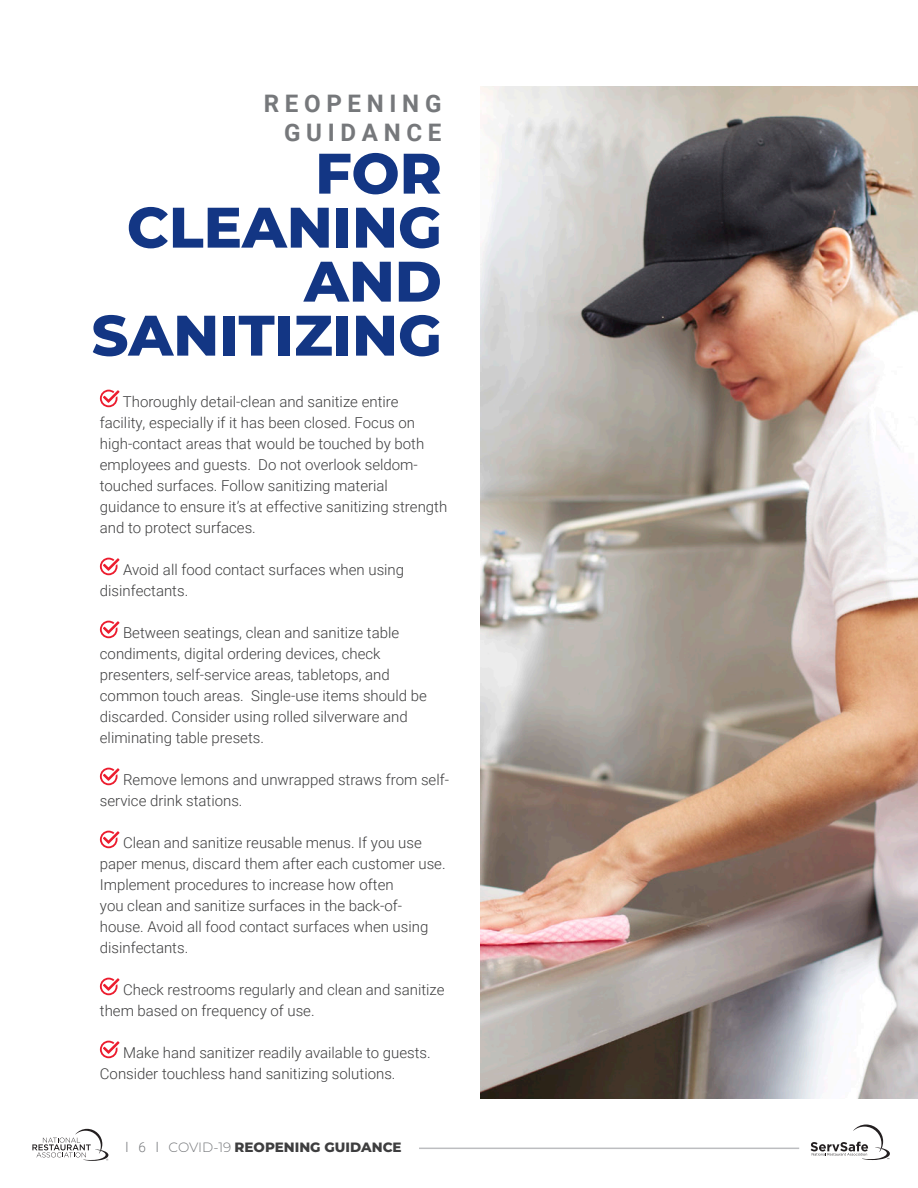
<style>
.page{position:relative;width:918px;height:1188px;background:#fff}
.page>*{position:absolute;margin:0;border:0;box-sizing:border-box;transform-origin:0 0}
.t1{font:800 57px/54px "Montserrat";color:#133684;text-align:right}
.t2{font:700 24.15px "Roboto";letter-spacing:.235em;color:#76787b}
.t3{font:300 15px/21px "Roboto";color:#3e3e3f}
.t4{font:800 13.5px "Montserrat";color:#3e3e3f}
.s1{font-family:"Roboto";font-weight:300;color:#76787b}
.s2{font-weight:300;color:#76787b}
</style>
<div class="page">
<hr style="left:419px;top:1148px;width:380px;height:1px;background:#bcbdc0">
<svg style="left:32px;top:1129px;width:76px;height:32px"></svg>
<svg style="left:811px;top:1125px;width:79px;height:35px"></svg>
<img style="left:481px;top:86px;width:437px;height:1012px">
<svg style="left:100px;top:390px;width:19px;height:17px"></svg>
<svg style="left:100px;top:558px;width:19px;height:17px"></svg>
<svg style="left:100px;top:621px;width:19px;height:17px"></svg>
<svg style="left:100px;top:768px;width:19px;height:17px"></svg>
<svg style="left:100px;top:831px;width:19px;height:17px"></svg>
<svg style="left:100px;top:978px;width:19px;height:17px"></svg>
<svg style="left:100px;top:1041px;width:19px;height:17px"></svg>
<p class="t2" style="left:264px;top:86px;width:179px">REOPENING</p>
<p class="t2" style="left:284px;top:115px;width:159px">GUIDANCE</p>
<p class="t1" style="left:92px;top:143px;width:352px">FOR<br>CLEANING<br>AND<br>SANITIZING</p>
<p class="t3" style="left:100px;top:391px;width:349px;text-indent:23px">Thoroughly detail-clean and sanitize entire facility, especially if it has been closed. Focus on high-contact areas that would be touched by both employees and guests. Do not overlook seldom&shy;touched surfaces. Follow sanitizing material guidance to ensure it’s at effective sanitizing strength and to protect surfaces.</p>
<p class="t3" style="left:100px;top:559px;width:306px;text-indent:23px">Avoid all food contact surfaces when using disinfectants.</p>
<p class="t3" style="left:100px;top:622px;width:329px;text-indent:23px">Between seatings, clean and sanitize table condiments, digital ordering devices, check presenters, self-service areas, tabletops, and common touch areas. Single-use items should be discarded. Consider using rolled silverware and eliminating table presets.</p>
<p class="t3" style="left:100px;top:769px;width:351px;text-indent:23px">Remove lemons and unwrapped straws from self&shy;service drink stations.</p>
<p class="t3" style="left:100px;top:832px;width:347px;text-align:center">Clean and sanitize reusable menus. If you use<br>paper menus, discard them after each customer use.</p>
<p class="t3" style="left:100px;top:874px;width:330px">Implement procedures to increase how often<br>you clean and sanitize surfaces in the back-of&shy;house. Avoid all food contact surfaces when using disinfectants.</p>
<p class="t3" style="left:100px;top:979px;width:346px;text-indent:23px">Check restrooms regularly and clean and sanitize them based on frequency of use.</p>
<p class="t3" style="left:100px;top:1042px;width:332px;text-indent:23px">Make hand sanitizer readily available to guests.<br>Consider touchless hand sanitizing solutions.</p>
<p class="t4" style="left:126px;top:1137px;width:278px"><span class="s1">l 6 l</span> <span class="s2">COVID-19</span> REOPENING GUIDANCE</p>
</div>
